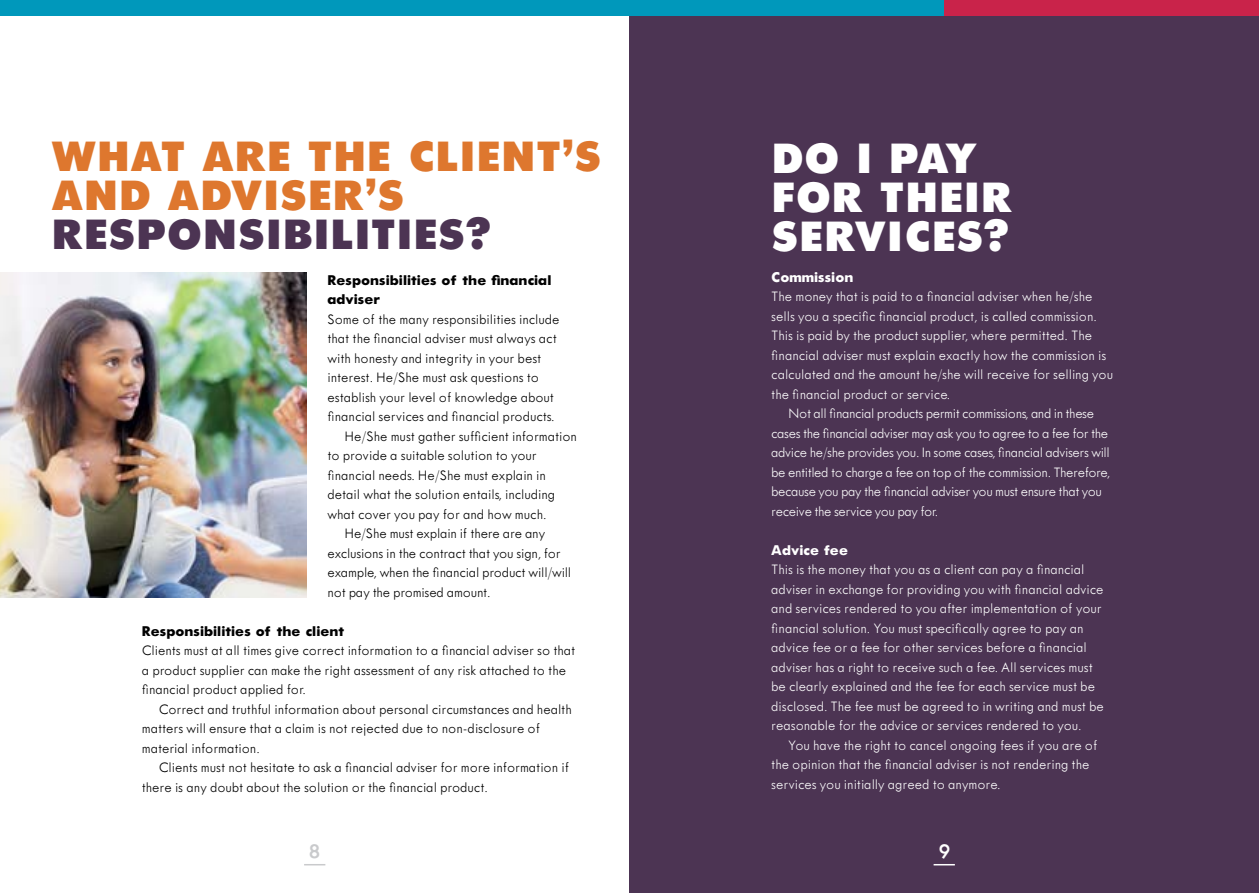
<style>
.page{position:relative;width:1259px;height:893px;background:#fff}
.page>*{position:absolute;margin:0;border:0;box-sizing:border-box;transform-origin:0 0}
.t1{font:800 45px/39px "Tw Cen";color:#de772e}
.t2{font:800 45px/39px "Tw Cen";color:#fff}
.t3{font:800 45px "Tw Cen";color:#4c3453}
.t4{font:600 21px "Tw Cen";color:#c9cacc}
.t5{font:600 21px "Tw Cen";color:#fff}
.t6{font:300 15px/19.5px "Tw Cen";color:#000}
.t7{font:300 15px/19.5px "Tw Cen";color:#fff}
.t8{font:300 15px/19.5px "Tw Cen";letter-spacing:-.025em;color:#fff}
.t9{font:800 15px/19.5px "Tw Cen";color:#000}
.t10{font:800 15px "Tw Cen";color:#fff}
</style>
<div class="page">
<svg style="left:304px;top:864px;width:21px;height:1px"></svg>
<div style="left:629px;top:0;width:630px;height:893px;background:#4c3453"></div>
<div style="left:0;top:0;width:1259px;height:15px;background:#0098bb"></div>
<div style="left:944px;top:0;width:315px;height:15px;background:#c9234a"></div>
<img style="left:0;top:273px;width:306px;height:324px">
<svg style="left:933px;top:864px;width:22px;height:1px"></svg>
<h1 class="t1" style="left:51px;top:136px;width:552px">WHAT ARE THE CLIENT’S<br>AND ADVISER’S</h1>
<h1 class="t3" style="left:51px;top:207px;width:442px">RESPONSIBILITIES?</h1>
<p class="t9" style="left:327px;top:270px;width:225px">Responsibilities of the financial adviser</p>
<p class="t6" style="left:327px;top:309px;width:234px">Some of the many responsibilities include</p>
<p class="t6" style="left:327px;top:329px;width:231px">that the financial adviser must always act</p>
<p class="t6" style="left:327px;top:348px;width:215px">with honesty and integrity in your best</p>
<p class="t6" style="left:327px;top:368px;width:213px">interest. He/She must ask questions to</p>
<p class="t6" style="left:327px;top:387px;width:228px">establish your level of knowledge about</p>
<p class="t6" style="left:327px;top:407px;width:229px">financial services and financial products.</p>
<p class="t6" style="left:344px;top:426px;width:234px">He/She must gather sufficient information</p>
<p class="t6" style="left:327px;top:446px;width:211px">to provide a suitable solution to your</p>
<p class="t6" style="left:327px;top:465px;width:220px">financial needs. He/She must explain in</p>
<p class="t6" style="left:327px;top:485px;width:229px">detail what the solution entails, including</p>
<p class="t6" style="left:327px;top:504px;width:220px">what cover you pay for and how much.</p>
<p class="t6" style="left:344px;top:524px;width:202px">He/She must explain if there are any</p>
<p class="t6" style="left:327px;top:543px;width:235px">exclusions in the contract that you sign, for</p>
<p class="t6" style="left:327px;top:563px;width:245px">example, when the financial product will/will</p>
<p class="t6" style="left:327px;top:582px;width:164px">not pay the promised amount.</p>
<p class="t9" style="left:142px;top:621px;width:204px">Responsibilities of the client</p>
<p class="t6" style="left:142px;top:641px;width:435px">Clients must at all times give correct information to a financial adviser so that a product supplier can make the right assessment of any risk attached to the financial product applied for.</p>
<p class="t6" style="left:142px;top:699px;width:431px;text-indent:17px">Correct and truthful information about personal circumstances and health matters will ensure that a claim is not rejected due to non-disclosure of material information.</p>
<p class="t6" style="left:142px;top:758px;width:428px;text-indent:17px">Clients must not hesitate to ask a financial adviser for more information if there is any doubt about the solution or the financial product.</p>
<h2 class="t4" style="left:309px;top:840px;width:13px">8</h2>
<h1 class="t2" style="left:771px;top:137px;width:243px">DO I PAY<br>FOR THEIR<br>SERVICES?</h1>
<p class="t10" style="left:771px;top:268px;width:84px">Commission</p>
<p class="t7" style="left:771px;top:287px;width:343px">The money that is paid to a financial adviser when he/she sells you a specific financial product, is called commission.<br>This is paid by the product supplier, where permitted. The financial adviser must explain exactly how the commission is calculated and the amount he/she will receive for selling you the financial product or service.</p>
<p class="t8" style="left:771px;top:404px;width:340px;text-indent:17px">Not all financial products permit commissions, and in these cases the financial adviser may ask you to agree to a fee for the advice he/she provides you. In some cases, financial advisers will be entitled to charge a fee on top of the commission. Therefore, because you pay the financial adviser you must ensure that you receive the service you pay for.</p>
<p class="t10" style="left:771px;top:541px;width:78px">Advice fee</p>
<p class="t7" style="left:771px;top:560px;width:334px">This is the money that you as a client can pay a financial adviser in exchange for providing you with financial advice and services rendered to you after implementation of your financial solution. You must specifically agree to pay an advice fee or a fee for other services before a financial adviser has a right to receive such a fee. All services must be clearly explained and the fee for each service must be disclosed. The fee must be agreed to in writing and must be reasonable for the advice or services rendered to you.</p>
<p class="t7" style="left:771px;top:735px;width:327px;text-indent:17px">You have the right to cancel ongoing fees if you are of the opinion that the financial adviser is not rendering the services you initially agreed to anymore.</p>
<h2 class="t5" style="left:938px;top:840px;width:13px">9</h2>
</div>
